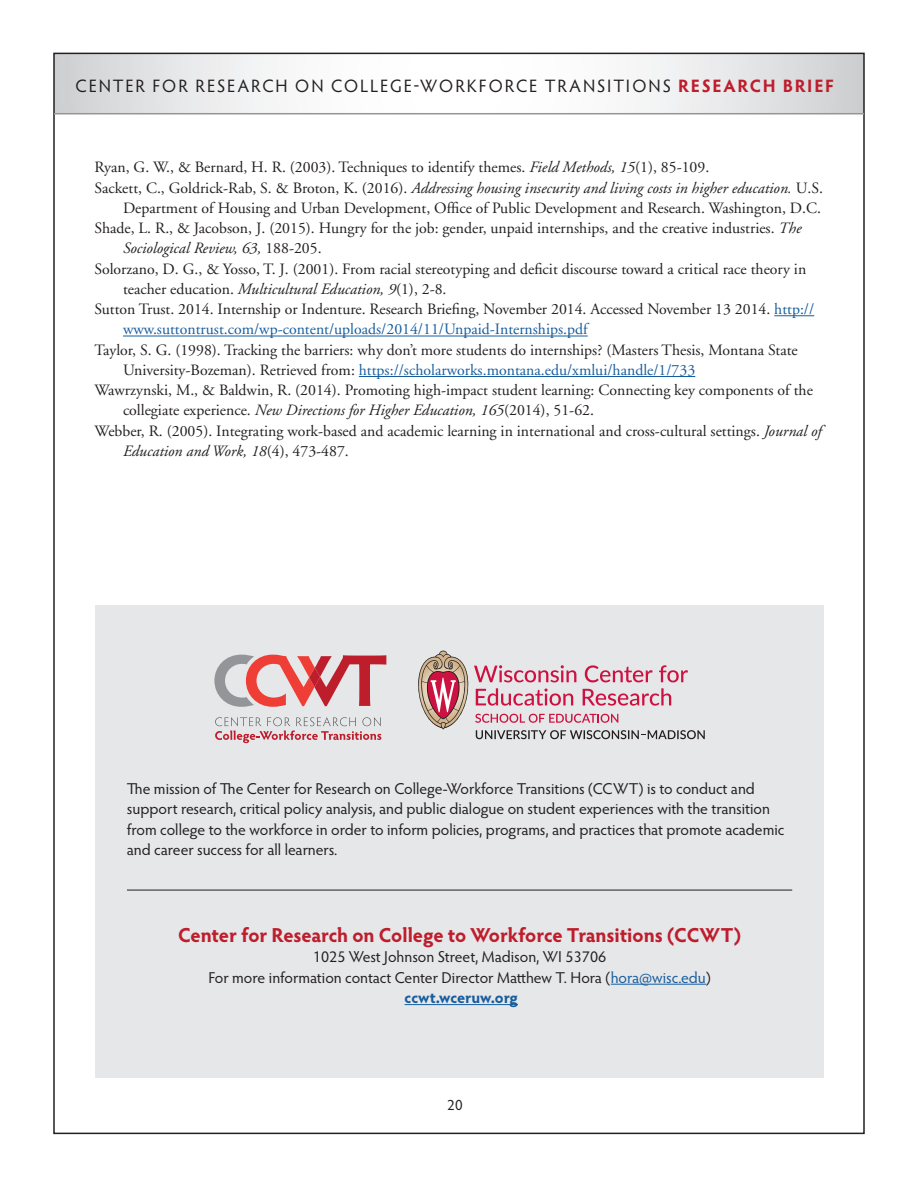
<style>
.page{position:relative;width:918px;height:1188px;background:#fff}
.page>*{position:absolute;margin:0;border:0;box-sizing:border-box;transform-origin:0 0}
.t1{font:700 20.25px "Hypatia Sans Pro";letter-spacing:-.005em;color:#be1d2c}
.t2{font:18px "Hypatia Sans Pro";letter-spacing:.105em;color:#231f20}
.body{font:15.75px/20.2px "Adobe Garamond";color:#231f20}
.t3{font:15.75px/20.4px "Hypatia Sans Pro";letter-spacing:-.005em;color:#231f20}
.t4{font:700 15.75px "Hypatia Sans Pro";letter-spacing:-.005em;color:#175d9e}
.t5{font:15px "Hypatia Sans Pro";color:#231f20}
.s1{font-weight:700;color:#be1d2c}
.s2{font-style:italic}
.s3{color:#175d9e}
</style>
<div class="page">
<svg style="left:56px;top:56px;width:806px;height:57px"></svg>
<hr style="left:54px;top:113px;width:810px;height:1px;background:#939598">
<hr style="left:774px;top:315px;width:40px;height:1px;background:#175d9e">
<hr style="left:123px;top:336px;width:465px;height:1px;background:#175d9e">
<hr style="left:359px;top:376px;width:336px;height:1px;background:#175d9e">
<div style="left:95px;top:605px;width:729px;height:473px;background:#e6e7e9"></div>
<hr style="left:611px;top:984px;width:95px;height:1px;background:#175d9e">
<hr style="left:405px;top:1004px;width:113px;height:1px;background:#175d9e">
<hr style="left:127px;top:890px;width:665px;height:1px;background:#231f20">
<svg style="left:214px;top:655px;width:172px;height:52px"></svg>
<svg style="left:215px;top:717px;width:166px;height:26px"></svg>
<svg style="left:418px;top:651px;width:287px;height:88px"></svg>
<p class="t2" style="left:76px;top:74px;width:760px">CENTER FOR RESEARCH ON COLLEGE-WORKFORCE TRANSITIONS <span class="s1">RESEARCH BRIEF</span></p>
<p class="body" style="left:94px;top:158px;width:616px">Ryan, G. W., &amp; Bernard, H. R. (2003). Techniques to identify themes. <span class="s2">Field Methods, 15</span>(1), 85-109.</p>
<p class="body" style="left:94px;top:178px;width:730px;text-align:right">Sackett, C., Goldrick-Rab, S. &amp; Broton, K. (2016). <span class="s2">Addressing housing insecurity and living costs in higher education.</span> U.S.<br>Department of Housing and Urban Development, Office of Public Development and Research. Washington, D.C.</p>
<p class="body" style="left:123px;top:218px;width:680px;text-indent:-28px">Shade, L. R., &amp; Jacobson, J. (2015). Hungry for the job: gender, unpaid internships, and the creative industries. <span class="s2">The<br>Sociological Review, 63,</span> 188-205.</p>
<p class="body" style="left:123px;top:259px;width:685px;text-indent:-28px">Solorzano, D. G., &amp; Yosso, T. J. (2001). From racial stereotyping and deficit discourse toward a critical race theory in teacher education. <span class="s2">Multicultural Education, 9</span>(1), 2-8.</p>
<p class="body" style="left:123px;top:299px;width:693px;text-indent:-28px">Sutton Trust. 2014. Internship or Indenture. Research Briefing, November 2014. Accessed November 13 2014. <span class="s3">http:// www.suttontrust.com/wp-content/uploads/2014/11/Unpaid-Internships.pdf</span></p>
<p class="body" style="left:123px;top:340px;width:676px;text-indent:-28px">Taylor, S. G. (1998). Tracking the barriers: why don’t more students do internships? (Masters Thesis, Montana State<br>University-Bozeman). Retrieved from: <span class="s3">https://scholarworks.montana.edu/xmlui/handle/1/733</span></p>
<p class="body" style="left:123px;top:380px;width:691px;text-indent:-28px">Wawrzynski, M., &amp; Baldwin, R. (2014). Promoting high-impact student learning: Connecting key components of the collegiate experience. <span class="s2">New Directions for Higher Education, 165</span>(2014), 51-62.</p>
<p class="body" style="left:123px;top:421px;width:700px;text-indent:-28px">Webber, R. (2005). Integrating work-based and academic learning in international and cross-cultural settings. <span class="s2">Journal of<br>Education and Work, 18</span>(4), 473-487.</p>
<p class="t3" style="left:127px;top:778px;width:659px">The mission of The Center for Research on College-Workforce Transitions (CCWT) is to conduct and support research, critical policy analysis, and public dialogue on student experiences with the transition from college to the workforce in order to inform policies, programs, and practices that promote academic and career success for all learners.</p>
<p class="t1" style="left:178px;top:921px;width:565px">Center for Research on College to Workforce Transitions (CCWT)</p>
<p class="t3" style="left:313px;top:946px;width:295px">1025 West Johnson Street, Madison, WI 53706</p>
<p class="t3" style="left:208px;top:967px;width:504px">For more information contact Center Director Matthew T. Hora (<span class="s3">hora@wisc.edu</span>)</p>
<p class="t4" style="left:405px;top:987px;width:115px">ccwt.wceruw.org</p>
<p class="t5" style="left:447px;top:1095px;width:17px">20</p>
</div>
